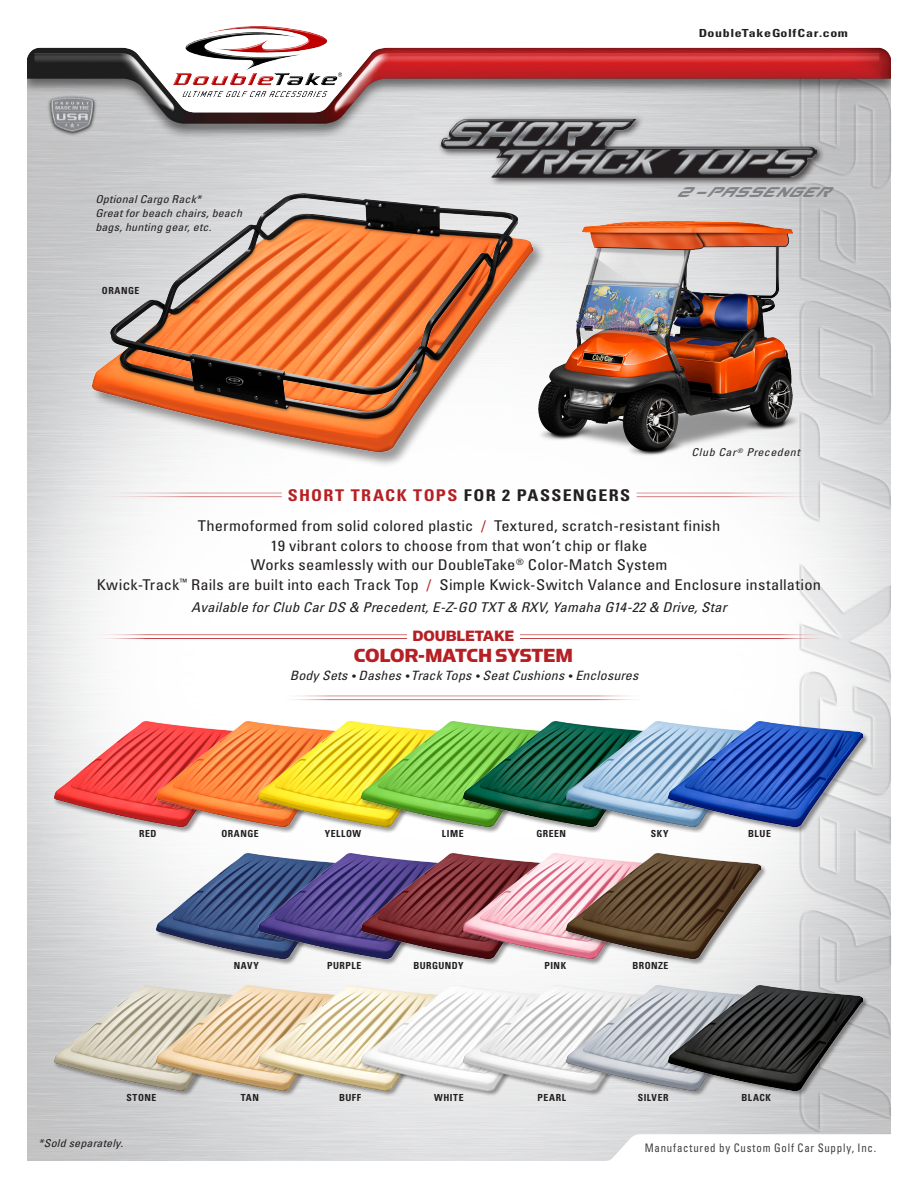
<style>
.page{position:relative;width:918px;height:1188px;background:#fff}
.page>*{position:absolute;margin:0;border:0;box-sizing:border-box;transform-origin:0 0}
.t1{font:21.45px "Simian Display Chimpanzee";letter-spacing:-.015em;color:#b62024;scale:.94 1}
.t2{font:italic 19.8px "Counter Strike";color:#808285;scale:.83 1}
.t3{font:16.8px "Simian Display Chimpanzee";letter-spacing:-.005em;color:#b62024;scale:.94 1}
.t4{font:700 condensed 16.2px "Univers";letter-spacing:.075em;color:#b62024;scale:1.11 1}
.t5{font:condensed 14.85px/19.5px "Univers";letter-spacing:.01em;color:#231f20;text-align:center;scale:1.11 1}
.t6{font:italic condensed 13.5px "Univers";letter-spacing:.005em;color:#231f20;scale:1.11 1}
.t7{font:italic condensed 12.9px "Univers";letter-spacing:.01em;color:#231f20;scale:1.09 1}
.t8{font:condensed 11.7px "Univers";letter-spacing:.07em;color:#3e3e3f;scale:.93 1}
.t9{font:700 condensed 11.1px "Univers";letter-spacing:.045em;color:#231f20;scale:1.25 1}
.t10{font:italic condensed 10.8px "Univers";letter-spacing:.015em;color:#231f20;scale:1.11 1}
.t11{font:italic condensed 10.8px "Univers";letter-spacing:.045em;color:#231f20;scale:1.11 1}
.t12{font:700 condensed 9.75px "Univers";letter-spacing:.055em;color:#231f20}
.s1{color:#231f20}
.s2{color:#b72026}
.s3{font-style:normal;font-size:10.8px}
</style>
<div class="page">
<img style="left:27px;top:143px;width:771px;height:1018px">
<div style="left:799px;top:61px;width:96px;height:1072px;background:#231f20;opacity:.75"></div>
<svg style="left:599px;top:1134px;width:292px;height:27px"></svg>
<img style="left:528px;top:208px;width:277px;height:255px">
<div style="left:92px;top:215px;width:454px;height:253px;background:#231f20;opacity:.45"></div>
<img style="left:93px;top:215px;width:439px;height:237px">
<img style="left:110px;top:193px;width:408px;height:230px">
<div style="left:438px;top:115px;width:387px;height:71px;background:#231f20;opacity:.75"></div>
<img style="left:437px;top:143px;width:384px;height:35px">
<div style="left:53px;top:721px;width:202px;height:112px;background:#231f20;opacity:.45"></div>
<img style="left:54px;top:722px;width:102px;height:104px">
<div style="left:156px;top:721px;width:201px;height:112px;background:#231f20;opacity:.45"></div>
<img style="left:156px;top:722px;width:102px;height:104px">
<div style="left:258px;top:721px;width:202px;height:112px;background:#231f20;opacity:.45"></div>
<img style="left:259px;top:722px;width:102px;height:104px">
<div style="left:361px;top:721px;width:201px;height:112px;background:#231f20;opacity:.45"></div>
<img style="left:361px;top:722px;width:102px;height:104px">
<div style="left:463px;top:721px;width:201px;height:112px;background:#231f20;opacity:.45"></div>
<img style="left:464px;top:722px;width:101px;height:104px">
<hr style="left:275px;top:700px;width:376px;height:1px;background:#b62024">
<hr style="left:275px;top:696px;width:376px;height:1px;background:#b62024">
<hr style="left:520px;top:638px;width:313px;height:1px;background:#b62024">
<hr style="left:520px;top:634px;width:313px;height:1px;background:#b62024">
<hr style="left:93px;top:638px;width:314px;height:1px;background:#b62024">
<hr style="left:93px;top:634px;width:314px;height:1px;background:#b62024">
<hr style="left:81px;top:497px;width:201px;height:1px;background:#b62024">
<hr style="left:81px;top:493px;width:201px;height:1px;background:#b62024">
<hr style="left:637px;top:497px;width:200px;height:1px;background:#b62024">
<hr style="left:637px;top:493px;width:200px;height:1px;background:#b62024">
<div style="left:565px;top:721px;width:202px;height:112px;background:#231f20;opacity:.45"></div>
<img style="left:566px;top:722px;width:102px;height:104px">
<div style="left:668px;top:721px;width:201px;height:112px;background:#231f20;opacity:.45"></div>
<img style="left:669px;top:722px;width:194px;height:104px">
<div style="left:53px;top:985px;width:202px;height:112px;background:#c9cacb"></div>
<img style="left:54px;top:985px;width:102px;height:105px">
<div style="left:156px;top:985px;width:201px;height:112px;background:#231f20;opacity:.45"></div>
<img style="left:156px;top:985px;width:102px;height:105px">
<div style="left:258px;top:985px;width:202px;height:112px;background:#231f20;opacity:.45"></div>
<img style="left:259px;top:985px;width:102px;height:105px">
<div style="left:361px;top:985px;width:201px;height:112px;background:#231f20;opacity:.45"></div>
<img style="left:361px;top:985px;width:102px;height:105px">
<div style="left:463px;top:985px;width:201px;height:112px;background:#231f20;opacity:.45"></div>
<img style="left:464px;top:985px;width:101px;height:105px">
<div style="left:565px;top:985px;width:202px;height:112px;background:#231f20;opacity:.45"></div>
<img style="left:566px;top:985px;width:102px;height:105px">
<div style="left:668px;top:985px;width:201px;height:112px;background:#231f20;opacity:.45"></div>
<img style="left:669px;top:985px;width:194px;height:105px">
<div style="left:156px;top:854px;width:201px;height:111px;background:#ebebec"></div>
<img style="left:156px;top:854px;width:102px;height:104px">
<div style="left:258px;top:854px;width:202px;height:111px;background:#231f20;opacity:.45"></div>
<img style="left:259px;top:854px;width:102px;height:104px">
<div style="left:361px;top:854px;width:201px;height:111px;background:#231f20;opacity:.45"></div>
<img style="left:361px;top:854px;width:102px;height:104px">
<div style="left:463px;top:854px;width:201px;height:111px;background:#231f20;opacity:.45"></div>
<img style="left:464px;top:854px;width:101px;height:104px">
<div style="left:565px;top:854px;width:202px;height:111px;background:#231f20;opacity:.45"></div>
<img style="left:566px;top:854px;width:195px;height:104px">
<img style="left:27px;top:47px;width:864px;height:96px">
<img style="left:173px;top:27px;width:169px;height:69px">
<p class="t10" style="left:95px;top:192px;width:97px">Optional Cargo Rack*</p>
<p class="t10" style="left:95px;top:206px;width:134px">Great for beach chairs, beach</p>
<p class="t10" style="left:95px;top:220px;width:106px">bags, hunting gear, etc.</p>
<p class="t12" style="left:102px;top:285px;width:39px">ORANGE</p>
<p class="t9" style="left:699px;top:26px;width:121px">DoubleTakeGolfCar.com</p>
<p class="t2" style="left:676px;top:180px;width:206px">2 _PASSENGER</p>
<p class="t11" style="left:692px;top:445px;width:99px">Club Car <sup>®</sup> Precedent</p>
<p class="t4" style="left:288px;top:485px;width:310px">SHORT TRACK TOPS <span class="s1">FOR 2 PASSENGERS</span></p>
<p class="t5" style="left:97px;top:516px;width:654px">Thermoformed from solid colored plastic <span class="s2">/</span> Textured, scratch-resistant finish<br>19 vibrant colors to choose from that won’t chip or flake<br>Works seamlessly with our DoubleTake<sup>®</sup> Color-Match System<br>Kwick-Track<sup>™</sup> Rails are built into each Track Top <span class="s2">/</span> Simple Kwick-Switch Valance and Enclosure installation</p>
<p class="t6" style="left:191px;top:599px;width:484px">Available for Club Car DS &amp; Precedent, E-Z-GO TXT &amp; RXV, Yamaha G14-22 &amp; Drive, Star</p>
<p class="t3" style="left:412px;top:627px;width:110px">DOUBLETAKE</p>
<p class="t1" style="left:354px;top:644px;width:235px">COLOR-MATCH SYSTEM</p>
<p class="t7" style="left:290px;top:667px;width:321px">Body Sets <span class="s3">•</span> Dashes <span class="s3">•</span>Track Tops <span class="s3">•</span> Seat Cushions <span class="s3">•</span> Enclosures</p>
<p class="t12" style="left:139px;top:827px;width:19px">RED</p>
<p class="t12" style="left:325px;top:827px;width:38px">YELLOW</p>
<p class="t12" style="left:442px;top:827px;width:23px">LIME</p>
<p class="t12" style="left:536px;top:827px;width:31px">GREEN</p>
<p class="t12" style="left:651px;top:827px;width:19px">SKY</p>
<p class="t12" style="left:748px;top:827px;width:24px">BLUE</p>
<p class="t12" style="left:221px;top:827px;width:39px">ORANGE</p>
<p class="t12" style="left:234px;top:959px;width:27px">NAVY</p>
<p class="t12" style="left:327px;top:959px;width:36px">PURPLE</p>
<p class="t12" style="left:413px;top:959px;width:52px">BURGUNDY</p>
<p class="t12" style="left:544px;top:959px;width:23px">PINK</p>
<p class="t12" style="left:632px;top:959px;width:38px">BRONZE</p>
<p class="t12" style="left:127px;top:1091px;width:31px">STONE</p>
<p class="t12" style="left:241px;top:1091px;width:20px">TAN</p>
<p class="t12" style="left:339px;top:1091px;width:24px">BUFF</p>
<p class="t12" style="left:434px;top:1091px;width:31px">WHITE</p>
<p class="t12" style="left:538px;top:1091px;width:30px">PEARL</p>
<p class="t12" style="left:638px;top:1091px;width:32px">SILVER</p>
<p class="t12" style="left:741px;top:1091px;width:31px">BLACK</p>
<p class="t10" style="left:38px;top:1136px;width:78px">*Sold separately.</p>
<p class="t8" style="left:645px;top:1141px;width:250px">Manufactured by Custom Golf Car Supply, Inc.</p>
</div>
